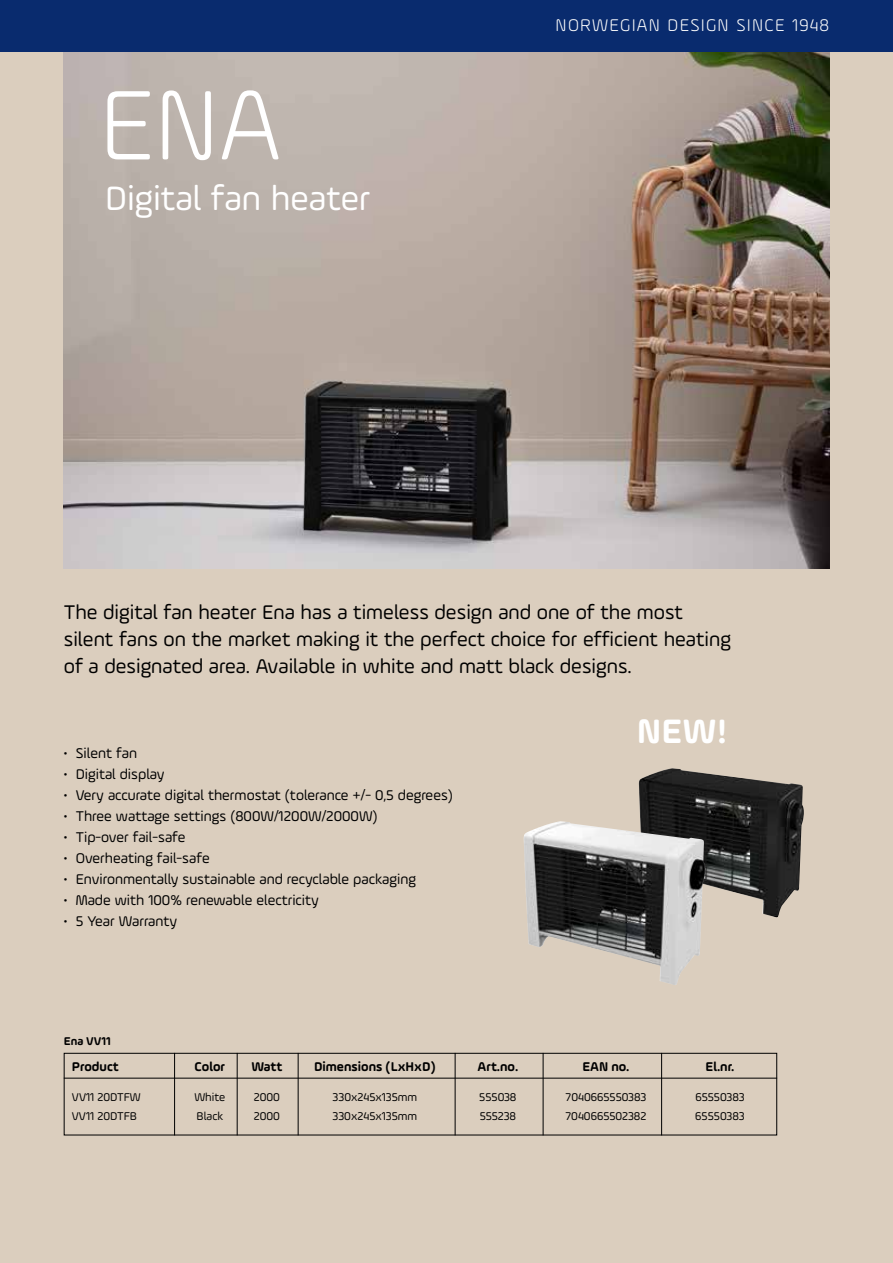
<style>
.page{position:relative;width:893px;height:1263px;background:#dbcebe}
.page>*{position:absolute;margin:0;border:0;box-sizing:border-box;transform-origin:0 0}
.t1{font:300 105px "Ample Soft";color:#fff}
.t2{font:36px "Ample Soft";color:#fff}
.t3{font:700 36px "Ample Soft";color:#fff}
.t4{font:21px/27px "Ample Soft";color:#000}
.t5{font:300 18px "Ample Soft";letter-spacing:.07em;color:#fff}
.t6{font:15px "Ample Soft";color:#000}
.t7{font:700 13.5px "Ample Soft";color:#000}
.t8{font:12px "Ample Soft";color:#000}
.t9{font:700 12px "Ample Soft";color:#000}
.s1{font-weight:300}
</style>
<div class="page">
<img style="left:64px;top:51px;width:765px;height:517px">
<div style="left:0;top:0;width:893px;height:51px;background:#092b6e"></div>
<img style="left:639px;top:768px;width:165px;height:150px">
<img style="left:524px;top:821px;width:182px;height:164px">
<div style="left:64px;top:1053px;width:713px;height:82px;border:1px solid #000"></div>
<hr style="left:64px;top:1078px;width:713px;height:1px;background:#000">
<hr style="left:174px;top:1053px;width:1px;height:82px;background:#000">
<hr style="left:298px;top:1053px;width:1px;height:82px;background:#000">
<hr style="left:455px;top:1053px;width:1px;height:82px;background:#000">
<hr style="left:237px;top:1053px;width:1px;height:82px;background:#000">
<hr style="left:543px;top:1053px;width:1px;height:82px;background:#000">
<hr style="left:661px;top:1053px;width:1px;height:82px;background:#000">
<h1 class="t1" style="left:99px;top:63px;width:183px">ENA</h1>
<h2 class="t2" style="left:105px;top:177px;width:267px">Digital fan heater</h2>
<p class="t5" style="left:556px;top:15px;width:275px">NORWEGIAN DESIGN SINCE 1948</p>
<h3 class="t4" style="left:64px;top:598px;width:669px">The digital fan heater Ena has a timeless design and one of the most silent fans on the market making it the perfect choice for efficient heating of a designated area. Available in white and matt black designs.</h3>
<p class="t6" style="left:64px;top:744px;width:75px"><span class="s1">•</span> Silent fan</p>
<p class="t6" style="left:64px;top:765px;width:102px"><span class="s1">•</span> Digital display</p>
<p class="t6" style="left:64px;top:786px;width:391px"><span class="s1">•</span> Very accurate digital thermostat (tolerance +/- 0,5 degrees)</p>
<p class="t6" style="left:64px;top:807px;width:315px"><span class="s1">•</span> Three wattage settings (800W/1200W/2000W)</p>
<p class="t6" style="left:64px;top:828px;width:123px"><span class="s1">•</span> Tip-over fail-safe</p>
<p class="t6" style="left:64px;top:849px;width:147px"><span class="s1">•</span> Overheating fail-safe</p>
<p class="t6" style="left:64px;top:870px;width:354px"><span class="s1">•</span> Environmentally sustainable and recyclable packaging</p>
<p class="t6" style="left:64px;top:891px;width:257px"><span class="s1">•</span> Made with 100% renewable electricity</p>
<p class="t6" style="left:64px;top:912px;width:115px"><span class="s1">•</span> 5 Year Warranty</p>
<h2 class="t3" style="left:637px;top:709px;width:92px">NEW!</h2>
<p class="t9" style="left:64px;top:1034px;width:49px">Ena VV11</p>
<p class="t7" style="left:72px;top:1058px;width:48px">Product</p>
<p class="t7" style="left:195px;top:1058px;width:32px">Color</p>
<p class="t7" style="left:251px;top:1058px;width:32px">Watt</p>
<p class="t7" style="left:314px;top:1058px;width:123px">Dimensions (LxHxD)</p>
<p class="t7" style="left:478px;top:1058px;width:42px">Art.no.</p>
<p class="t7" style="left:582px;top:1058px;width:49px">EAN no.</p>
<p class="t7" style="left:705px;top:1058px;width:30px">El.nr.</p>
<p class="t8" style="left:72px;top:1089px;width:70px">VV11 20DTFW</p>
<p class="t8" style="left:194px;top:1089px;width:33px">White</p>
<p class="t8" style="left:254px;top:1089px;width:28px">2000</p>
<p class="t8" style="left:333px;top:1089px;width:86px">330x245x135mm</p>
<p class="t8" style="left:479px;top:1089px;width:39px">555038</p>
<p class="t8" style="left:565px;top:1089px;width:82px">7040665550383</p>
<p class="t8" style="left:695px;top:1089px;width:51px">65550383</p>
<p class="t8" style="left:72px;top:1109px;width:67px">VV11 20DTFB</p>
<p class="t8" style="left:197px;top:1109px;width:28px">Black</p>
<p class="t8" style="left:254px;top:1109px;width:28px">2000</p>
<p class="t8" style="left:333px;top:1109px;width:86px">330x245x135mm</p>
<p class="t8" style="left:480px;top:1109px;width:38px">555238</p>
<p class="t8" style="left:565px;top:1109px;width:83px">7040665502382</p>
<p class="t8" style="left:695px;top:1109px;width:51px">65550383</p>
</div>
